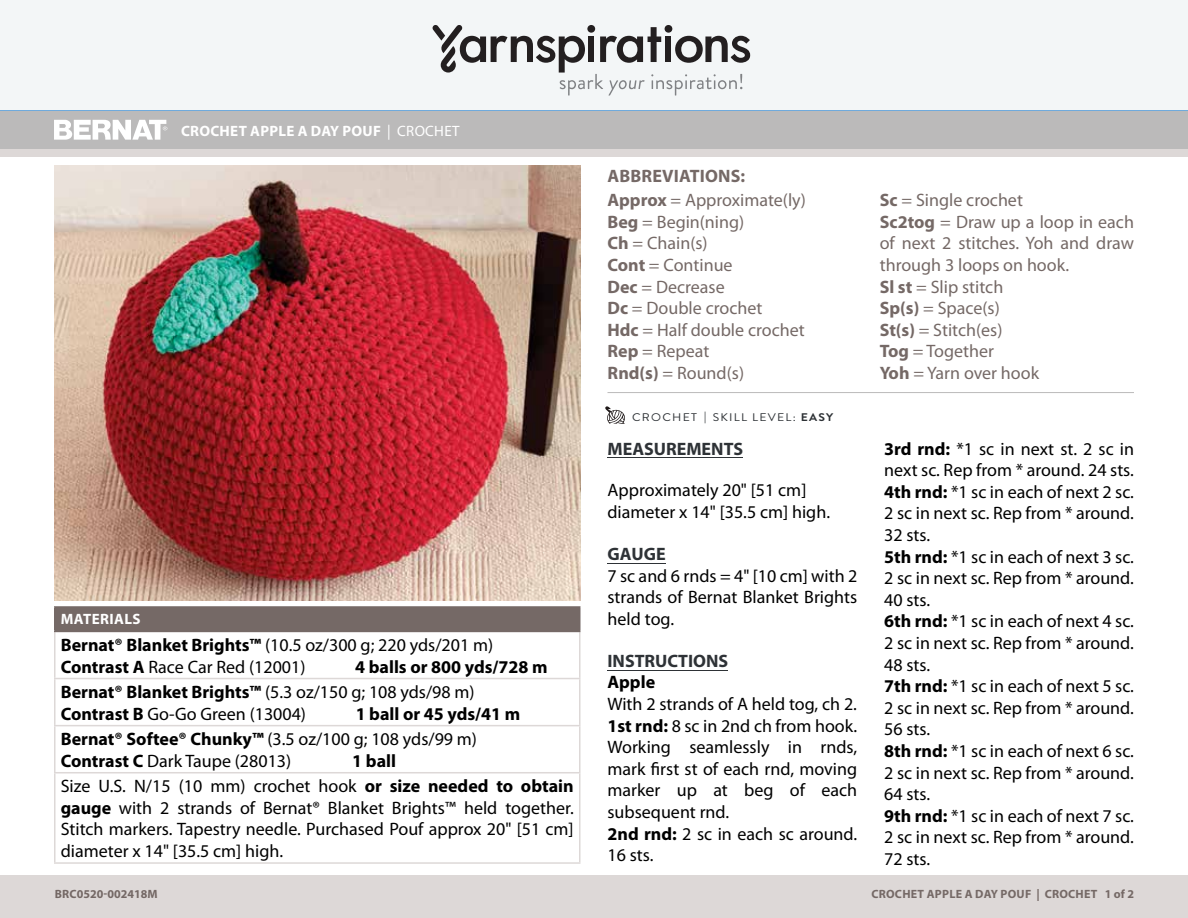
<style>
.page{position:relative;width:1188px;height:918px;background:#fff}
.page>*{position:absolute;margin:0;border:0;box-sizing:border-box;transform-origin:0 0}
.t1{font:18px/21.6px "Myriad Pro";color:#000}
.t2{font:18px/21.6px "Myriad Pro";color:#756966}
.t3{font:700 18px/25.5px "Myriad Pro";color:#000}
.t4{font:700 18px/24.5px "Myriad Pro";letter-spacing:.01em;color:#756966}
.t5{font:700 18px "Myriad Pro";color:#2e3236}
.Pattern_Title{font:700 15px "Myriad Pro";letter-spacing:.02em;color:#fff}
.t6{font:700 12px "Myriad Pro";letter-spacing:.02em;color:#756966}
.t7{font:700 12px "Myriad Pro";letter-spacing:.02em;color:#746865}
.t8{font:700 12px "Myriad Pro";color:#746865}
.t9{font:11.1px "Brandon Grotesque";letter-spacing:.1em;color:#2c3034;scale:1.1 1}
.s1{font-weight:400}
.s2{font-weight:700}
.s3{font-weight:700;color:#2e3236}
</style>
<div class="page">
<div style="left:0;top:0;width:1188px;height:111px;background:#f3f6f7"></div>
<svg style="left:433px;top:25px;width:318px;height:71px"></svg>
<div style="left:0;top:874px;width:1188px;height:44px;background:#ddd8d7"></div>
<div style="left:0;top:149px;width:1188px;height:8px;background:#ddd8d7"></div>
<div style="left:0;top:111px;width:1188px;height:38px;background:#bbbaba"></div>
<div style="left:55px;top:607px;width:525px;height:24px;background:#756966"></div>
<hr style="left:54px;top:632px;width:2px;height:46px;background:#ddd8d7">
<hr style="left:579px;top:632px;width:1px;height:46px;background:#ddd8d7">
<hr style="left:54px;top:678px;width:526px;height:1px;background:#ddd8d7">
<hr style="left:54px;top:679px;width:2px;height:46px;background:#ddd8d7">
<hr style="left:579px;top:679px;width:1px;height:46px;background:#ddd8d7">
<hr style="left:54px;top:725px;width:526px;height:1px;background:#ddd8d7">
<hr style="left:54px;top:726px;width:2px;height:46px;background:#ddd8d7">
<hr style="left:579px;top:726px;width:1px;height:46px;background:#ddd8d7">
<hr style="left:54px;top:772px;width:526px;height:1px;background:#ddd8d7">
<hr style="left:54px;top:773px;width:2px;height:89px;background:#ddd8d7">
<hr style="left:579px;top:773px;width:1px;height:89px;background:#ddd8d7">
<hr style="left:54px;top:862px;width:526px;height:2px;background:#ddd8d7">
<hr style="left:54px;top:606px;width:526px;height:2px;background:#756966">
<hr style="left:54px;top:608px;width:2px;height:23px;background:#756966">
<hr style="left:54px;top:631px;width:526px;height:1px;background:#756966">
<svg style="left:54px;top:120px;width:113px;height:20px"></svg>
<hr style="left:608px;top:670px;width:120px;height:1px;background:#2e3236">
<hr style="left:608px;top:563px;width:58px;height:1px;background:#2e3236">
<hr style="left:608px;top:457px;width:135px;height:1px;background:#2e3236">
<img style="left:54px;top:165px;width:526px;height:436px">
<hr style="left:608px;top:392px;width:526px;height:1px;background:#bbbaba">
<svg style="left:605px;top:406px;width:20px;height:18px"></svg>
<p class="Pattern_Title" style="left:181px;top:121px;width:280px">CROCHET APPLE A DAY POUF <span class="s1">| CROCHET</span></p>
<p class="Pattern_Title" style="left:190px;top:121px;width:318px">HRISTMAS CHARACTER STOCKINGS <span class="s1">| CROCHET</span></p>
<p class="Pattern_Title" style="left:61px;top:609px;width:81px">MATERIALS</p>
<p class="t1" style="left:61px;top:634px;width:434px"><span class="s2">Bernat® Blanket Brights™</span> (10.5 oz/300 g; 220 yds/201 m)<br><span class="s2">Contrast A</span> Race Car Red (12001)</p>
<p class="t3" style="left:61px;top:653px;width:488px;text-indent:294px">4 balls or 800 yds/728 m<br>Bernat® Blanket Brights™ <span class="s1">(5.3 oz/150 g; 108 yds/98 m)</span></p>
<p class="t1" style="left:61px;top:703px;width:247px"><span class="s2">Contrast B</span> Go-Go Green (13004)</p>
<p class="t3" style="left:61px;top:700px;width:461px;text-indent:295px">1 ball or 45 yds/41 m<br>Bernat® Softee® Chunky™ <span class="s1">(3.5 oz/100 g; 108 yds/99 m)</span></p>
<p class="t1" style="left:61px;top:750px;width:232px"><span class="s2">Contrast C</span> Dark Taupe (28013)</p>
<p class="t1" style="left:61px;top:748px;width:514px;line-height:25.5px;text-indent:292px"><span class="s2">1 ball<br></span>Size U.S. N/15 (10 mm) crochet hook <span class="s2">or size needed to obtain</span></p>
<p class="t1" style="left:61px;top:797px;width:515px;text-align:justify"><span class="s2">gauge</span> with 2 strands of Bernat® Blanket Brights™ held together.<br>Stitch markers. Tapestry needle. Purchased Pouf approx 20" [51 cm] diameter x 14" [35.5 cm] high.</p>
<p class="t8" style="left:55px;top:886px;width:105px">BRC0520-002418M</p>
<p class="t4" style="left:608px;top:163px;width:200px">ABBREVIATIONS:<br>Approx <span class="s1">= Approximate(ly)</span></p>
<p class="t2" style="left:608px;top:211px;width:199px"><span class="s2">Beg</span> = Begin(ning)<br><span class="s2">Ch</span> = Chain(s)<br><span class="s2">Cont</span> = Continue<br><span class="s2">Dec</span> = Decrease<br><span class="s2">Dc</span> = Double crochet<br><span class="s2">Hdc</span> = Half double crochet<br><span class="s2">Rep</span> = Repeat<br><span class="s2">Rnd(s)</span> = Round(s)</p>
<p class="t9" style="left:632px;top:409px;width:184px">CROCHET <span class="s2">|</span> SKILL LEVEL: <span class="s2">EASY</span></p>
<p class="t5" style="left:608px;top:437px;width:137px">MEASUREMENTS</p>
<p class="t1" style="left:608px;top:479px;width:224px">Approximately 20" [51 cm] diameter x 14" [35.5 cm] high.</p>
<p class="t1" style="left:608px;top:543px;width:251px"><span class="s3">GAUGE<br></span>7 sc and 6 rnds = 4" [10 cm] with 2 strands of Bernat Blanket Brights held tog.</p>
<p class="t1" style="left:608px;top:650px;width:251px"><span class="s3">INSTRUCTIONS<br></span><span class="s2">Apple<br></span>With 2 strands of A held tog, ch 2.<br><span class="s2">1st rnd:</span> 8 sc in 2nd ch from hook.<br>Working seamlessly in rnds, mark first st of each rnd, moving marker up at beg of each subsequent rnd.<br><span class="s2">2nd rnd:</span> 2 sc in each sc around.<br>16 sts.</p>
<p class="t2" style="left:880px;top:189px;width:256px"><span class="s2">Sc</span> = Single crochet<br><span class="s2">Sc2tog</span> = Draw up a loop in each of next 2 stitches. Yoh and draw through 3 loops on hook.<br><span class="s2">Sl st</span> = Slip stitch<br><span class="s2">Sp(s)</span> = Space(s)<br><span class="s2">St(s)</span> = Stitch(es)<br><span class="s2">Tog</span> = Together<br><span class="s2">Yoh</span> = Yarn over hook</p>
<p class="t1" style="left:884px;top:437px;width:251px"><span class="s2">3rd rnd:</span> *1 sc in next st. 2 sc in next sc. Rep from * around. 24 sts.<br><span class="s2">4th rnd:</span> *1 sc in each of next 2 sc.<br>2 sc in next sc. Rep from * around.<br>32 sts.<br><span class="s2">5th rnd:</span> *1 sc in each of next 3 sc.<br>2 sc in next sc. Rep from * around.<br>40 sts.<br><span class="s2">6th rnd:</span> *1 sc in each of next 4 sc.<br>2 sc in next sc. Rep from * around.<br>48 sts.<br><span class="s2">7th rnd:</span> *1 sc in each of next 5 sc.<br>2 sc in next sc. Rep from * around.<br>56 sts.<br><span class="s2">8th rnd:</span> *1 sc in each of next 6 sc.<br>2 sc in next sc. Rep from * around.<br>64 sts.<br><span class="s2">9th rnd:</span> *1 sc in each of next 7 sc.<br>2 sc in next sc. Rep from * around.<br>72 sts.</p>
<p class="t6" style="left:871px;top:886px;width:264px">CROCHET APPLE A DAY POUF | CROCHET 1 of 2</p>
<p class="t7" style="left:853px;top:887px;width:202px">BUTTERFLY CROCHET DISHCLOTH <span class="s1">| C</span></p>
</div>
